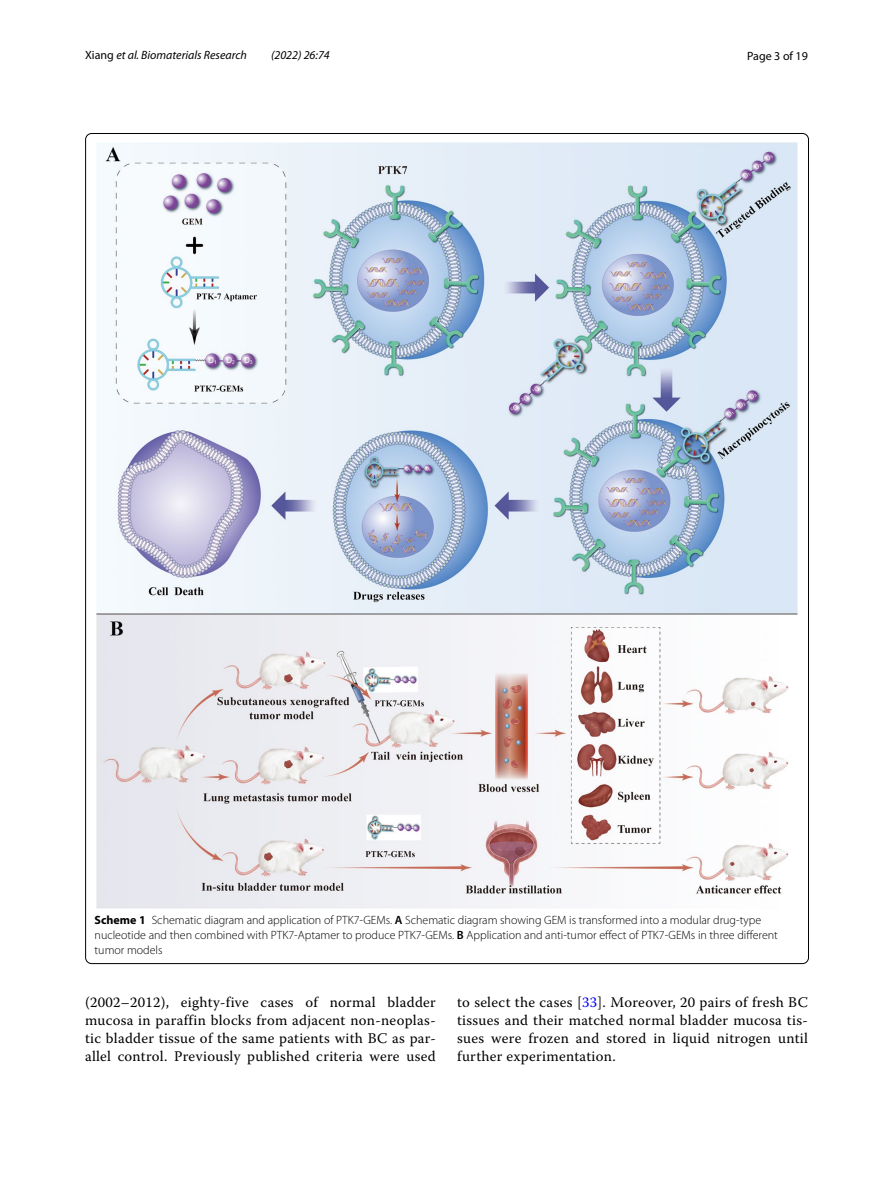
<style>
.page{position:relative;width:893px;height:1187px;background:#fff}
.page>*{position:absolute;margin:0;border:0;box-sizing:border-box;transform-origin:0 0}
.t1{font:14.7px/18px "Warnock Pro";letter-spacing:.02em;color:#000;text-align:justify}
.t2{font:300 12px/15px "Myriad Pro";color:#000}
.t3{font:italic 12px "Myriad Pro";color:#000}
.t4{font:12px "Myriad Pro";color:#000}
.s1{font-style:normal}
.s2{font-weight:700}
.s3{font-weight:600}
.s4{color:#00f}
</style>
<div class="page">
<img style="left:97px;top:142px;width:700px;height:766px">
<p class="t3" style="left:85px;top:48px;width:163px"><span class="s1">Xiang</span> et al. Biomaterials Research</p>
<p class="t3" style="left:271px;top:48px;width:60px">(2022) 26:74</p>
<p class="t4" style="left:747px;top:48px;width:62px">Page 3 of 19</p>
<p class="t2" style="left:95px;top:912px;width:685px"><span class="s2">Scheme 1</span> Schematic diagram and application of PTK7-GEMs. <span class="s3">A</span> Schematic diagram showing GEM is transformed into a modular drug-type nucleotide and then combined with PTK7-Aptamer to produce PTK7-GEMs. <span class="s3">B</span> Application and anti-tumor effect of PTK7-GEMs in three different tumor models</p>
<p class="t1" style="left:85px;top:993px;width:352px">(2002–2012), eighty-five cases of normal bladder mucosa in paraffin blocks from adjacent non-neoplas&shy;tic bladder tissue of the same patients with BC as par&shy;allel control. Previously published criteria were used</p>
<p class="t1" style="left:457px;top:993px;width:352px">to select the cases [<span class="s4">33</span>]. Moreover, 20 pairs of fresh BC tissues and their matched normal bladder mucosa tis&shy;sues were frozen and stored in liquid nitrogen until further experimentation.</p>
</div>
